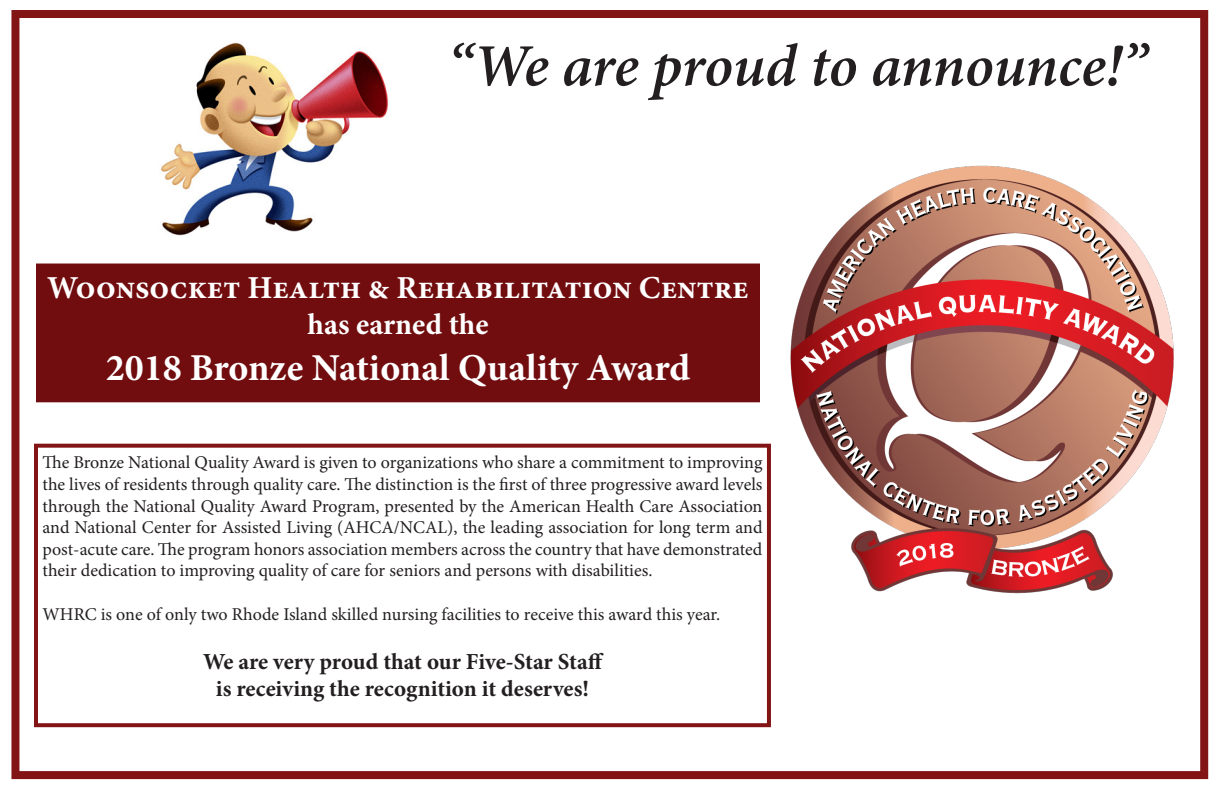
<style>
.page{position:relative;width:1224px;height:792px;background:#fff}
.page>*{position:absolute;margin:0;border:0;box-sizing:border-box;transform-origin:0 0}
.t1{font:italic 600 60px "Minion Pro";letter-spacing:-.01em;color:#231f20}
.t2{font:700 38px "Minion Pro";color:#fff}
.t3{font:700 32px "Minion Pro";color:#fff}
.t4{font:700 30px "Minion Pro";color:#fff}
.t5{font:700 23px "Minion Pro";letter-spacing:-.005em;color:#231f20}
.t6{font:18px/21.6px "Minion Pro";color:#231f20;text-align:justify}
</style>
<div class="page">
<div style="left:11px;top:10px;width:1197px;height:769px;border:8px solid #821416"></div>
<img style="left:790px;top:166px;width:384px;height:428px">
<div style="left:38px;top:266px;width:720px;height:134px;background:#710d0f"></div>
<div style="left:36px;top:264px;width:724px;height:138px;border:4px solid #710d0f"></div>
<img style="left:160px;top:42px;width:229px;height:194px">
<div style="left:34px;top:444px;width:737px;height:283px;border:4px solid #821416"></div>
<p class="t1" style="left:447px;top:24px;width:702px">“We are proud to announce!”</p>
<p class="t3" style="left:47px;top:265px;width:703px">Woonsocket Health &amp; Rehabilitation Centre</p>
<p class="t4" style="left:308px;top:303px;width:182px">has earned the</p>
<p class="t2" style="left:106px;top:341px;width:586px">2018 Bronze National Quality Award</p>
<p class="t6" style="left:42px;top:452px;width:722px">The Bronze National Quality Award is given to organizations who share a commitment to improving the lives of residents through quality care. The distinction is the first of three progressive award levels through the National Quality Award Program, presented by the American Health Care Association and National Center for Assisted Living (AHCA/NCAL), the leading association for long term and post-acute care. The program honors association members across the country that have demonstrated their dedication to improving quality of care for seniors and persons with disabilities.</p>
<p class="t6" style="left:42px;top:603px;width:679px">WHRC is one of only two Rhode Island skilled nursing facilities to receive this award this year.</p>
<p class="t5" style="left:203px;top:645px;width:402px">We are very proud that our Five-Star Staff</p>
<p class="t5" style="left:216px;top:673px;width:375px">is receiving the recognition it deserves!</p>
</div>
